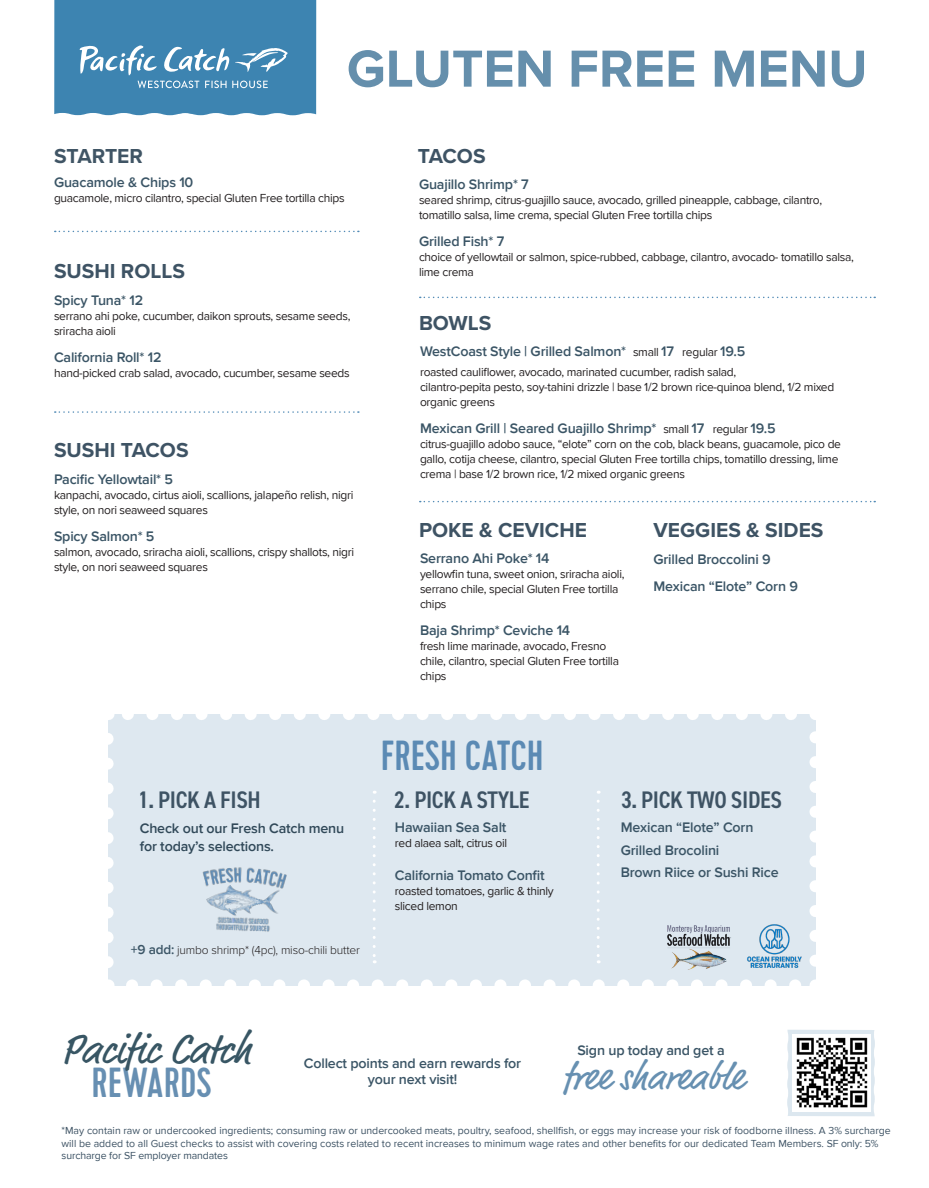
<style>
.page{position:relative;width:929px;height:1188px;background:#fff}
.page>*{position:absolute;margin:0;border:0;box-sizing:border-box;transform-origin:0 0}
.t1{font:700 54px "Proxima Nova";color:#658fac}
.t2{font:42px "Market Pro";letter-spacing:-.005em;color:#385664}
.t3{font:500 42px "Cervo";letter-spacing:-.005em;color:#5b8ab4}
.t4{font:500 42px "Cervo";color:#678fb2}
.t5{font:37.5px "Market Pro";color:#6790b1}
.small_section_head{font:600 condensed 24px "DIN2014";letter-spacing:-.015em;color:#3e5364}
.menu_items{font:700 21px "Proxima Nova";color:#3e5364}
.Sides_Description{font:700 21px "Proxima Nova";color:#3e5364}
.menu_items-2{font:700 21px "Proxima Nova";letter-spacing:-.005em;color:#405565}
.menu_items-3{font:600 14.25px/27px "Proxima Nova";letter-spacing:-.01em;color:#3b5566}
.menu_items-4{font:600 14.25px/18px "Proxima Nova";letter-spacing:-.01em;color:#314959}
.menu_items-5{font:12px/15px "Proxima Nova";letter-spacing:-.025em;color:#231f20}
.Sides_Description-2{font:300 12px "Proxima Nova";letter-spacing:-.015em;color:#231f20}
.description{font:10.5px/12.5px "Proxima Nova";color:#3e5364}
.s1{font-weight:400;font-size:12px;color:#231f20}
.s2{font-weight:600;font-size:13.5px;color:#3b5566}
.s3{color:#3c5264}
</style>
<div class="page">
<svg style="left:55px;top:231px;width:304px;height:1px"></svg>
<svg style="left:55px;top:411px;width:304px;height:2px"></svg>
<svg style="left:420px;top:297px;width:455px;height:1px"></svg>
<svg style="left:420px;top:501px;width:455px;height:1px"></svg>
<svg style="left:787px;top:1030px;width:88px;height:86px"></svg>
<img style="left:793px;top:1034px;width:77px;height:78px">
<svg style="left:54px;top:0;width:262px;height:115px"></svg>
<div style="left:108px;top:714px;width:707px;height:271px;background:#dee8f0"></div>
<svg style="left:108px;top:739px;width:6px;height:229px"></svg>
<svg style="left:132px;top:979px;width:671px;height:7px"></svg>
<svg style="left:809px;top:726px;width:7px;height:235px"></svg>
<svg style="left:122px;top:714px;width:669px;height:6px"></svg>
<svg style="left:373px;top:801px;width:3px;height:162px"></svg>
<svg style="left:597px;top:801px;width:3px;height:162px"></svg>
<img style="left:667px;top:925px;width:64px;height:44px">
<img style="left:747px;top:924px;width:55px;height:44px">
<img style="left:202px;top:867px;width:85px;height:65px">
<p class="t1" style="left:347px;top:28px;width:522px">GLUTEN FREE MENU</p>
<p class="menu_items-2" style="left:54px;top:140px;width:90px">STARTER</p>
<p class="menu_items-3" style="left:54px;top:169px;width:141px">Guacamole &amp; Chips 10</p>
<p class="menu_items-5" style="left:54px;top:191px;width:292px">guacamole, micro cilantro, special Gluten Free tortilla chips</p>
<p class="menu_items" style="left:54px;top:255px;width:133px">SUSHI ROLLS</p>
<p class="menu_items-3" style="left:54px;top:287px;width:91px">Spicy Tuna* 12</p>
<p class="menu_items-5" style="left:54px;top:308px;width:298px">serrano ahi poke, cucumber, daikon sprouts, sesame seeds, sriracha aioli</p>
<p class="menu_items-3" style="left:54px;top:344px;width:109px">California Roll* 12</p>
<p class="menu_items-5" style="left:54px;top:365px;width:297px">hand-picked crab salad, avocado, cucumber, sesame seeds</p>
<p class="menu_items" style="left:54px;top:434px;width:136px">SUSHI TACOS</p>
<p class="menu_items-3" style="left:54px;top:466px;width:121px">Pacific Yellowtail* 5</p>
<p class="menu_items-5" style="left:54px;top:488px;width:301px">kanpachi, avocado, cirtus aioli, scallions, jalapeño relish, nigri style, on nori seaweed squares</p>
<p class="menu_items-3" style="left:54px;top:523px;width:102px">Spicy Salmon* 5</p>
<p class="menu_items-5" style="left:54px;top:545px;width:302px">salmon, avocado, sriracha aioli, scallions, crispy shallots, nigri style, on nori seaweed squares</p>
<p class="Sides_Description" style="left:418px;top:140px;width:69px">TACOS</p>
<p class="menu_items-3" style="left:419px;top:171px;width:111px">Guajillo Shrimp* 7</p>
<p class="menu_items-5" style="left:419px;top:193px;width:405px">seared shrimp, citrus-guajillo sauce, avocado, grilled pineapple, cabbage, cilantro, tomatillo salsa, lime crema, special Gluten Free tortilla chips</p>
<p class="menu_items-3" style="left:419px;top:228px;width:87px">Grilled Fish* 7</p>
<p class="menu_items-5" style="left:419px;top:250px;width:436px">choice of yellowtail or salmon, spice-rubbed, cabbage, cilantro, avocado- tomatillo salsa, lime crema</p>
<p class="Sides_Description" style="left:419px;top:307px;width:74px">BOWLS</p>
<p class="menu_items-3" style="left:420px;top:338px;width:327px">WestCoast Style | Grilled Salmon* <span class="s1">small</span> 17 <span class="s1">regular</span> 19.5</p>
<p class="menu_items-5" style="left:420px;top:365px;width:318px">roasted cauliflower, avocado, marinated cucumber, radish salad,</p>
<p class="menu_items-5" style="left:420px;top:380px;width:416px">cilantro-pepita pesto, soy-tahini drizzle | base 1/2 brown rice-quinoa blend, 1/2 mixed organic greens</p>
<p class="menu_items-3" style="left:420px;top:415px;width:357px">Mexican Grill | Seared Guajillo Shrimp* <span class="s1">small</span> 17 <span class="s1">regular</span> 19.5</p>
<p class="menu_items-5" style="left:420px;top:437px;width:422px">citrus-guajillo adobo sauce, “elote” corn on the cob, black beans, guacamole, pico de gallo, cotija cheese, cilantro, special Gluten Free tortilla chips, tomatillo dressing, lime crema | base 1/2 brown rice, 1/2 mixed organic greens</p>
<p class="Sides_Description" style="left:419px;top:514px;width:169px">POKE &amp; CEVICHE</p>
<p class="menu_items-3" style="left:420px;top:545px;width:131px">Serrano Ahi Poke* 14</p>
<p class="menu_items-5" style="left:420px;top:567px;width:206px">yellowfin tuna, sweet onion, sriracha aioli, serrano chile, special Gluten Free tortilla chips</p>
<p class="menu_items-3" style="left:420px;top:617px;width:152px">Baja Shrimp* Ceviche 14</p>
<p class="menu_items-5" style="left:420px;top:639px;width:200px">fresh lime marinade, avocado, Fresno chile, cilantro, special Gluten Free tortilla chips</p>
<p class="t3" style="left:381px;top:731px;width:164px">FRESH CATCH</p>
<p class="menu_items" style="left:653px;top:514px;width:172px">VEGGIES &amp; SIDES</p>
<p class="menu_items-3" style="left:653px;top:546px;width:146px">Grilled Broccolini 9<br>Mexican “Elote” Corn 9</p>
<p class="small_section_head" style="left:138px;top:784px;width:124px">1. PICK A FISH</p>
<p class="small_section_head" style="left:394px;top:784px;width:137px">2. PICK A STYLE</p>
<p class="small_section_head" style="left:621px;top:784px;width:162px">3. PICK TWO SIDES</p>
<p class="menu_items-3" style="left:621px;top:814px;width:134px">Mexican “Elote” Corn</p>
<p class="menu_items-3" style="left:621px;top:839px;width:159px;line-height:22.5px">Grilled Brocolini<br>Brown Riice or Sushi Rice</p>
<p class="menu_items-3" style="left:395px;top:814px;width:113px">Hawaiian Sea Salt</p>
<p class="menu_items-5" style="left:395px;top:836px;width:114px">red alaea salt, citrus oil</p>
<p class="menu_items-3" style="left:395px;top:862px;width:151px">California Tomato Confit</p>
<p class="menu_items-5" style="left:395px;top:884px;width:160px">roasted tomatoes, garlic &amp; thinly</p>
<p class="menu_items-5" style="left:395px;top:899px;width:64px">sliced lemon</p>
<p class="menu_items-4" style="left:140px;top:819px;width:206px">Check out our Fresh Catch menu for today’s selections.</p>
<p class="Sides_Description-2" style="left:131px;top:941px;width:231px"><span class="s2">+9 add:</span> jumbo shrimp* (4pc), miso-chili butter</p>
<p class="t2" style="left:62px;top:1021px;width:190px">Pacific Catch</p>
<p class="menu_items-3" style="left:577px;top:1037px;width:149px">Sign up today and get a</p>
<p class="t5" style="left:563px;top:1051px;width:182px">free shareable</p>
<p class="description" style="left:62px;top:1125px;width:831px">*May contain raw or undercooked ingredients; consuming raw or undercooked meats, poultry, seafood, shellfish, or eggs may increase your risk of foodborne illness. A 3% surcharge will be added to all Guest checks to assist with covering costs related to recent increases to minimum wage rates and other benefits for our dedicated Team Members. <span class="s3">SF only: 5% surcharge for SF employer mandates</span></p>
<p class="menu_items-3" style="left:304px;top:1055px;width:219px;line-height:16.5px;text-align:center">Collect points and earn rewards for your next visit!</p>
<p class="t4" style="left:91px;top:1058px;width:122px">REWARDS</p>
</div>
